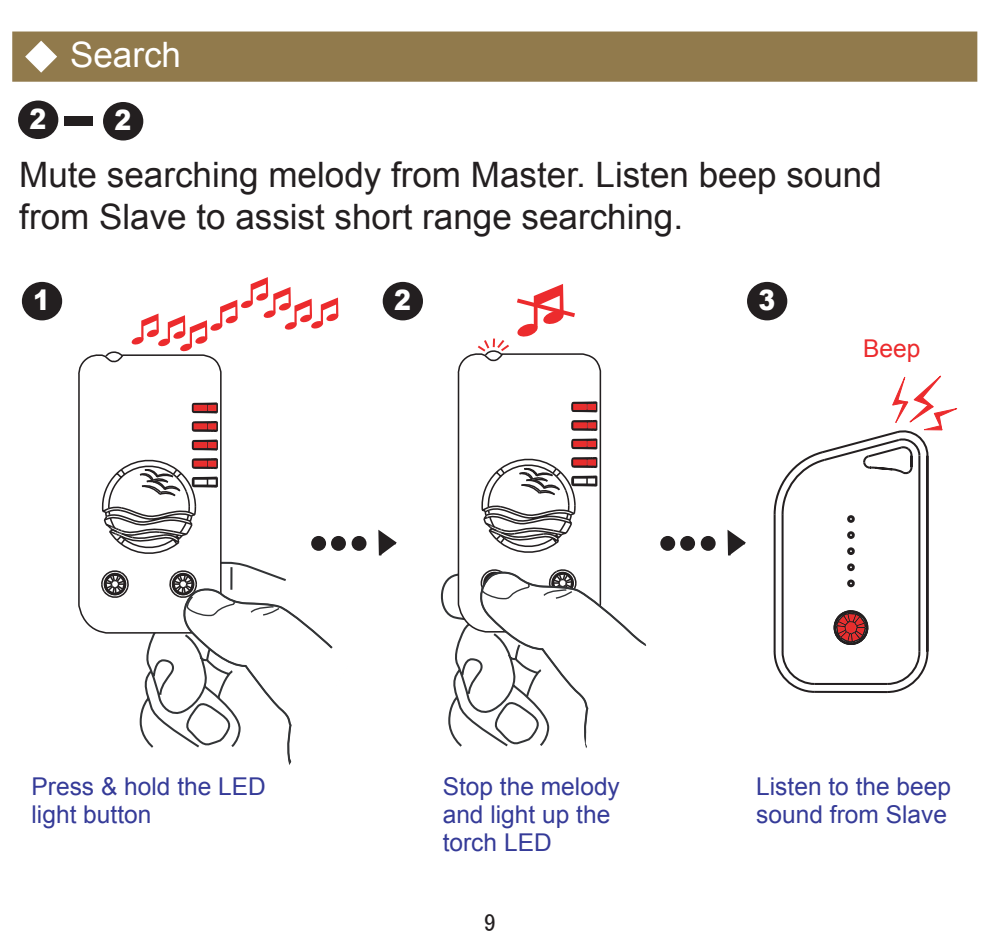
<style>
.page{position:relative;width:993px;height:943px;background:#fff}
.page>*{position:absolute;margin:0;border:0;box-sizing:border-box;transform-origin:0 0}
.t1{font:35px/42px "Arial";color:#231f20}
.t2{font:35px "Arial";color:#fff}
.t3{font:900 28px "Arial";color:#fff;scale:.9 1}
.t4{font:24.5px/28px "Arial";color:#353b98}
.t5{font:24.5px "Arial";color:#ec2b2d}
.t6{font:24.5px "MS P Gothic";color:#231f20}
</style>
<div class="page">
<svg style="left:378px;top:529px;width:19px;height:27px"></svg>
<div style="left:352px;top:537px;width:13px;height:12px;background:#231f20;border-radius:50%"></div>
<div style="left:351px;top:536px;width:15px;height:15px;border:2px solid #231f20;border-radius:50%"></div>
<hr style="left:814px;top:690px;width:73px;height:3px;background:#231f20">
<hr style="left:814px;top:683px;width:72px;height:2px;background:#231f20">
<svg style="left:773px;top:649px;width:43px;height:44px"></svg>
<hr style="left:773px;top:514px;width:2px;height:138px;background:#231f20">
<hr style="left:781px;top:514px;width:2px;height:138px;background:#231f20">
<hr style="left:918px;top:456px;width:2px;height:195px;background:#231f20">
<hr style="left:926px;top:455px;width:2px;height:196px;background:#231f20">
<div style="left:846px;top:579px;width:8px;height:8px;border:2px solid #231f20;border-radius:50%"></div>
<div style="left:846px;top:563px;width:8px;height:8px;border:2px solid #231f20;border-radius:50%"></div>
<svg style="left:847px;top:564px;width:6px;height:6px"></svg>
<svg style="left:847px;top:580px;width:6px;height:6px"></svg>
<div style="left:846px;top:531px;width:8px;height:8px;border:2px solid #231f20;border-radius:50%"></div>
<div style="left:846px;top:515px;width:8px;height:8px;border:2px solid #231f20;border-radius:50%"></div>
<div style="left:846px;top:547px;width:8px;height:8px;border:2px solid #231f20;border-radius:50%"></div>
<svg style="left:847px;top:532px;width:6px;height:6px"></svg>
<svg style="left:847px;top:548px;width:6px;height:6px"></svg>
<svg style="left:884px;top:649px;width:45px;height:45px"></svg>
<svg style="left:833px;top:610px;width:35px;height:35px"></svg>
<svg style="left:773px;top:375px;width:184px;height:147px"></svg>
<svg style="left:727px;top:529px;width:19px;height:27px"></svg>
<div style="left:701px;top:537px;width:13px;height:12px;background:#231f20;border-radius:50%"></div>
<div style="left:700px;top:536px;width:15px;height:15px;border:2px solid #231f20;border-radius:50%"></div>
<div style="left:681px;top:537px;width:12px;height:12px;background:#231f20;border-radius:50%"></div>
<div style="left:680px;top:536px;width:14px;height:15px;border:2px solid #231f20;border-radius:50%"></div>
<div style="left:661px;top:537px;width:13px;height:12px;background:#231f20;border-radius:50%"></div>
<div style="left:660px;top:536px;width:15px;height:15px;border:2px solid #231f20;border-radius:50%"></div>
<div style="left:746px;top:282px;width:41px;height:38px;background:#231f20;border-radius:50%"></div>
<div style="left:382px;top:282px;width:41px;height:38px;background:#231f20;border-radius:50%"></div>
<div style="left:22px;top:282px;width:40px;height:38px;background:#231f20;border-radius:50%"></div>
<div style="left:12px;top:32px;width:964px;height:50px;background:#917a4c;border:4px solid #917a4c"></div>
<svg style="left:25px;top:41px;width:32px;height:32px"></svg>
<svg style="left:78px;top:354px;width:144px;height:279px"></svg>
<svg style="left:105px;top:351px;width:19px;height:6px"></svg>
<svg style="left:100px;top:401px;width:246px;height:364px"></svg>
<div style="left:193px;top:405px;width:14px;height:6px;background:#e82e2d;border:1px solid #ea2c2d"></div>
<div style="left:208px;top:405px;width:8px;height:5px;background:#e82e2d"></div>
<div style="left:208px;top:405px;width:8px;height:6px;border:1px solid #ea2c2d"></div>
<svg style="left:193px;top:423px;width:14px;height:6px"></svg>
<div style="left:208px;top:424px;width:8px;height:5px;background:#e82e2d"></div>
<div style="left:208px;top:423px;width:8px;height:6px;border:1px solid #ea2c2d"></div>
<div style="left:194px;top:442px;width:13px;height:6px;background:#e82e2d"></div>
<div style="left:208px;top:442px;width:8px;height:6px;background:#e82e2d"></div>
<svg style="left:193px;top:460px;width:14px;height:6px"></svg>
<div style="left:208px;top:461px;width:8px;height:5px;background:#e82e2d"></div>
<div style="left:208px;top:460px;width:8px;height:7px;border:1px solid #ea2c2d"></div>
<svg style="left:131px;top:277px;width:208px;height:75px"></svg>
<svg style="left:457px;top:353px;width:145px;height:47px"></svg>
<svg style="left:440px;top:400px;width:207px;height:348px"></svg>
<div style="left:587px;top:422px;width:9px;height:6px;border:1px solid #ea2c2d"></div>
<div style="left:573px;top:404px;width:13px;height:6px;background:#e82e2d"></div>
<div style="left:587px;top:404px;width:8px;height:5px;background:#e82e2d"></div>
<div style="left:587px;top:404px;width:8px;height:6px;border:1px solid #ea2c2d"></div>
<svg style="left:475px;top:284px;width:104px;height:72px"></svg>
<div style="left:18px;top:100px;width:40px;height:39px;background:#231f20;border-radius:50%"></div>
<div style="left:65px;top:116px;width:28px;height:10px;background:#231f20"></div>
<div style="left:103px;top:102px;width:40px;height:38px;background:#231f20;border-radius:50%"></div>
<p class="t2" style="left:70px;top:32px;width:112px">Search</p>
<p class="t3" style="left:29px;top:99px;width:20px">2</p>
<p class="t3" style="left:114px;top:100px;width:20px">2</p>
<p class="t1" style="left:19px;top:154px;width:863px">Mute searching melody from Master. Listen beep sound from Slave to assist short range searching.</p>
<p class="t3" style="left:33px;top:280px;width:20px">1</p>
<p class="t3" style="left:394px;top:280px;width:20px">2</p>
<p class="t3" style="left:758px;top:280px;width:20px">3</p>
<p class="t5" style="left:862px;top:332px;width:59px">Beep</p>
<p class="t4" style="left:31px;top:772px;width:236px">Press &amp; hold the LED light button</p>
<p class="t4" style="left:442px;top:772px;width:179px">Stop the melody and light up the torch LED</p>
<p class="t4" style="left:756px;top:772px;width:196px">Listen to the beep sound from Slave</p>
<p class="t6" style="left:483px;top:909px;width:14px">9</p>
</div>
